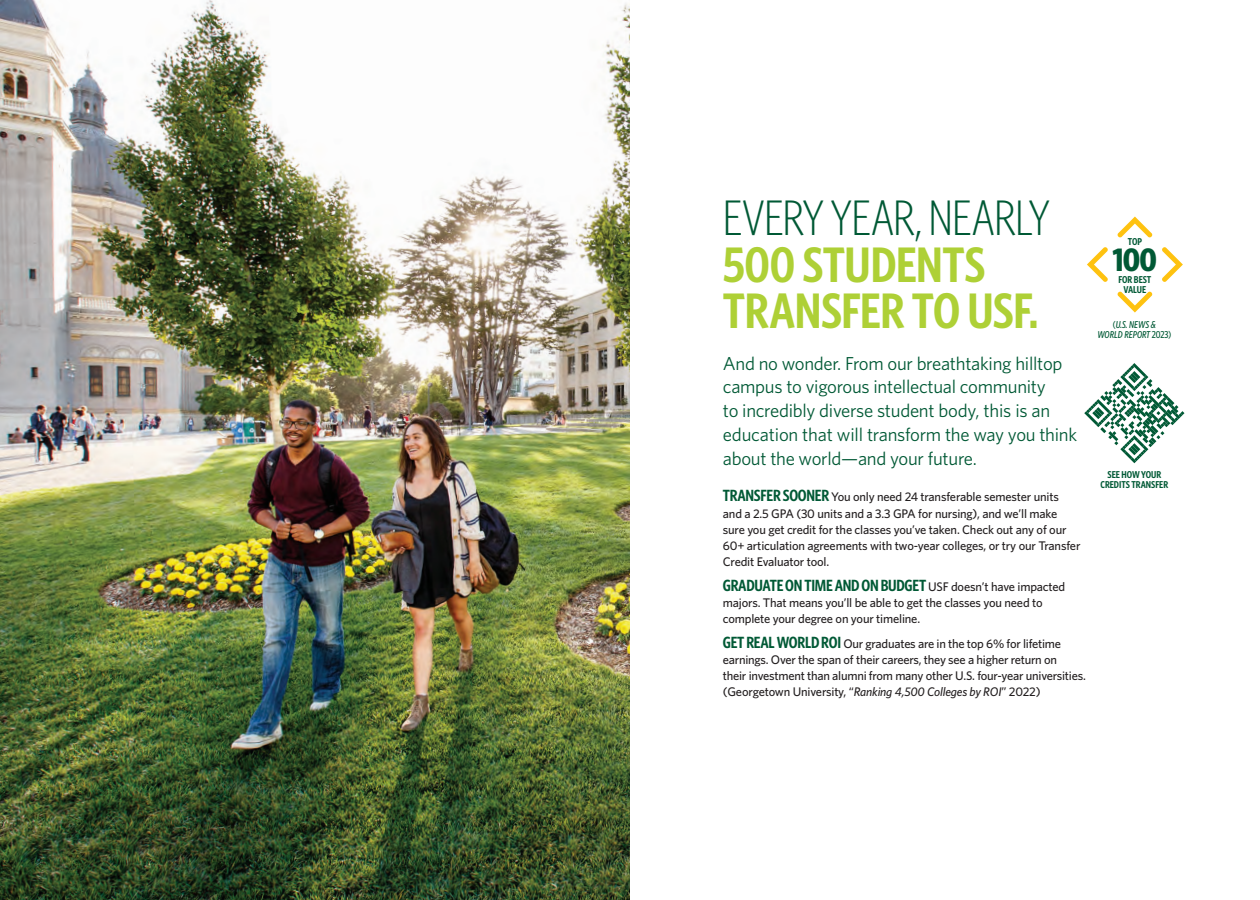
<style>
.page{position:relative;width:1260px;height:900px;background:#fff}
.page>*{position:absolute;margin:0;border:0;box-sizing:border-box;transform-origin:0 0}
.t1{font:600 50px/46.8px "Whitney Condensed";letter-spacing:-.01em;color:#aed036}
.t2{font:700 32.5px "Whitney Condensed";color:#005935}
.t3{font:18.75px/23.8px "Whitney";letter-spacing:-.015em;color:#005935}
.t4{font:600 16.25px "Whitney Condensed";letter-spacing:-.015em;color:#005935}
.t5{font:500 12.5px/16.2px "Whitney";letter-spacing:-.015em;color:#231f20}
.t6{font:600 10px/10.1px "Whitney Condensed";color:#005935;text-align:center}
.t7{font:italic 500 10px/10.1px "Whitney Condensed";color:#005935;text-align:center}
.s1{font-weight:300;color:#005935}
.s2{font-family:"Whitney Condensed";font-weight:600;font-size:16.25px;color:#005935}
.s3{font-family:"Whitney";font-weight:500;font-size:12.5px;color:#231f20}
.s4{font-style:italic}
.s5{font-style:normal}
</style>
<div class="page">
<svg style="left:1162px;top:247px;width:21px;height:35px"></svg>
<svg style="left:1087px;top:247px;width:21px;height:35px"></svg>
<svg style="left:1117px;top:291px;width:36px;height:22px"></svg>
<svg style="left:1117px;top:217px;width:36px;height:21px"></svg>
<img style="left:0;top:0;width:630px;height:900px">
<svg style="left:1084px;top:363px;width:100px;height:100px"></svg>
<h2 class="t1" style="left:723px;top:192px;width:329px"><span class="s1">EVERY YEAR, NEARLY<br></span>500 STUDENTS<br>TRANSFER TO USF.</h2>
<p class="t3" style="left:723px;top:351px;width:356px">And no wonder. From our breathtaking hilltop campus to vigorous intellectual community<br>to incredibly diverse student body, this is an education that will transform the way you think about the world—and your future.</p>
<p class="t5" style="left:723px;top:489px;width:359px"><span class="s2">TRANSFER SOONER</span> You only need 24 transferable semester units and a 2.5 GPA (30 units and a 3.3 GPA for nursing), and we’ll make sure you get credit for the classes you’ve taken. Check out any of our 60+ articulation agreements with two-year colleges, or try our Transfer Credit Evaluator tool.</p>
<p class="t4" style="left:723px;top:574px;width:344px">GRADUATE ON TIME AND ON BUDGET <span class="s3">USF doesn’t have impacted</span></p>
<p class="t5" style="left:723px;top:594px;width:321px">majors. That means you’ll be able to get the classes you need to complete your degree on your timeline.</p>
<p class="t5" style="left:723px;top:635px;width:364px"><span class="s2">GET REAL WORLD ROI</span> Our graduates are in the top 6% for lifetime earnings. Over the span of their careers, they see a higher return on<br>their investment than alumni from many other U.S. four-year universities. (Georgetown University, “<span class="s4">Ranking 4,500 Colleges by ROI</span>” 2022)</p>
<p class="t6" style="left:1128px;top:236px;width:16px">TOP</p>
<p class="t2" style="left:1113px;top:238px;width:46px">100</p>
<p class="t6" style="left:1118px;top:274px;width:34px">FOR BEST<br>VALUE</p>
<p class="t7" style="left:1097px;top:319px;width:75px"><span class="s5">(</span>U.S. NEWS &amp;<br>WORLD REPORT <span class="s5">2023)</span></p>
<p class="t6" style="left:1101px;top:469px;width:69px">SEE HOW YOUR<br>CREDITS TRANSFER</p>
</div>
